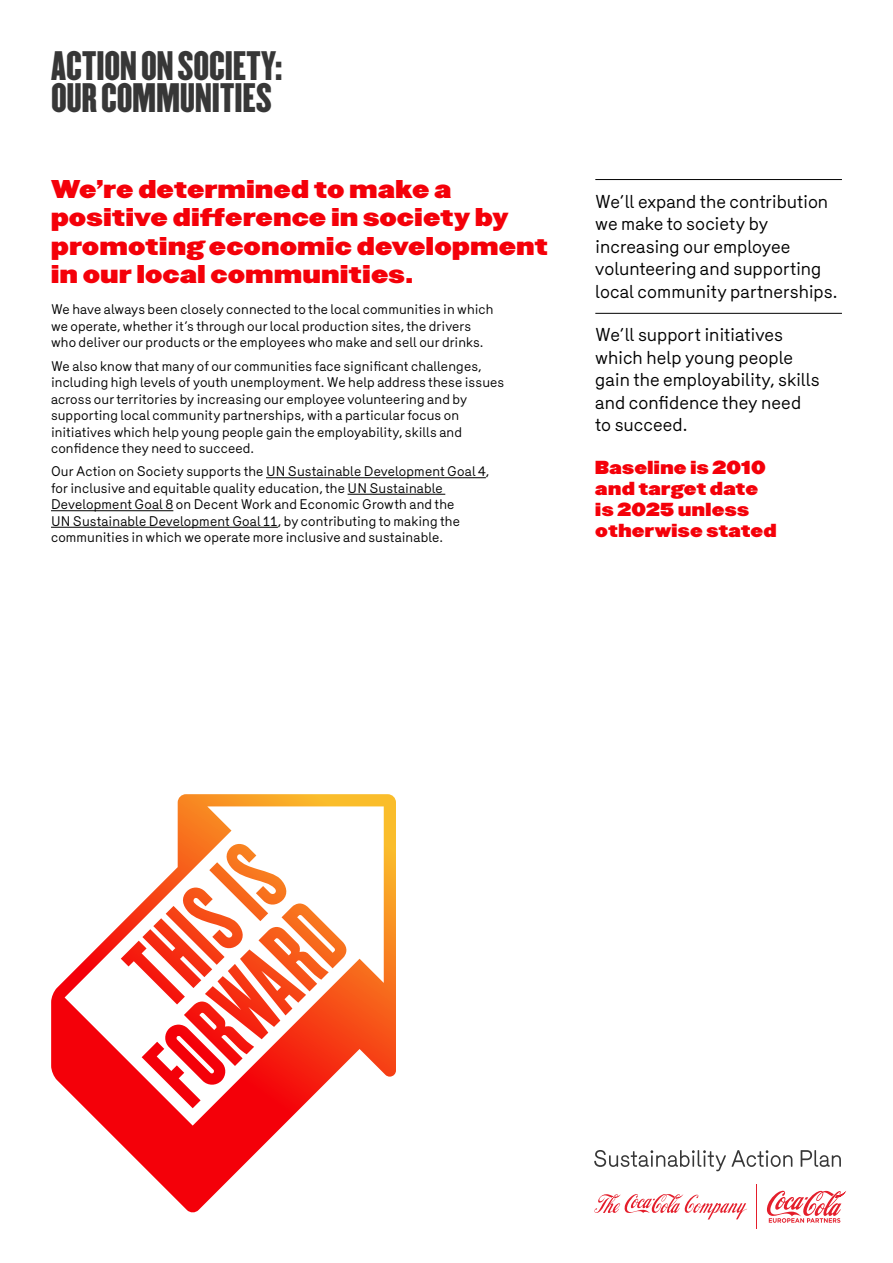
<style>
.page{position:relative;width:893px;height:1263px;background:#fff}
.page>*{position:absolute;margin:0;border:0;box-sizing:border-box;transform-origin:0 0}
.t1{font:36px/32.4px "Champion Liteweight";letter-spacing:-.01em;color:#373737}
.t2{font:22.5px/28.5px "Champion Heviweight";letter-spacing:.015em;color:#f40009}
.t3{font:18px/22.5px "Merkury";color:#000}
.t4{font:16.5px/21px "Champion Heviweight";letter-spacing:.02em;color:#f40009}
.t5{font:13.5px/16.5px "Merkury";letter-spacing:.01em;color:#000}
</style>
<div class="page">
<hr style="left:595px;top:179px;width:247px;height:1px;background:#000">
<hr style="left:595px;top:313px;width:247px;height:1px;background:#000">
<hr style="left:266px;top:477px;width:220px;height:1px;background:#000">
<hr style="left:348px;top:494px;width:97px;height:1px;background:#000">
<hr style="left:51px;top:510px;width:122px;height:1px;background:#000">
<hr style="left:51px;top:527px;width:227px;height:1px;background:#000">
<svg style="left:51px;top:794px;width:345px;height:419px"></svg>
<svg style="left:594px;top:1150px;width:247px;height:21px"></svg>
<svg style="left:594px;top:1194px;width:153px;height:25px"></svg>
<svg style="left:767px;top:1190px;width:79px;height:33px"></svg>
<hr style="left:756px;top:1184px;width:1px;height:45px;background:#e41e2b">
<h1 class="t1" style="left:51px;top:47px;width:233px">ACTION ON SOCIETY:<br>OUR COMMUNITIES</h1>
<h2 class="t2" style="left:51px;top:175px;width:498px">We’re determined to make a positive difference in society by promoting economic development in our local communities.</h2>
<p class="t5" style="left:51px;top:300px;width:444px">We have always been closely connected to the local communities in which we operate, whether it’s through our local production sites, the drivers who deliver our products or the employees who make and sell our drinks.</p>
<p class="t5" style="left:51px;top:356px;width:455px">We also know that many of our communities face significant challenges, including high levels of youth unemployment. We help address these issues across our territories by increasing our employee volunteering and by supporting local community partnerships, with a particular focus on initiatives which help young people gain the employability, skills and confidence they need to succeed.</p>
<p class="t5" style="left:51px;top:462px;width:440px">Our Action on Society supports the UN Sustainable Development Goal 4, for inclusive and equitable quality education, the UN Sustainable Development Goal 8 on Decent Work and Economic Growth and the<br>UN Sustainable Development Goal 11, by contributing to making the communities in which we operate more inclusive and sustainable.</p>
<h3 class="t3" style="left:595px;top:188px;width:243px">We’ll expand the contribution we make to society by increasing our employee volunteering and supporting local community partnerships.</h3>
<h3 class="t3" style="left:595px;top:322px;width:226px">We’ll support initiatives which help young people gain the employability, skills and confidence they need to succeed.</h3>
<p class="t4" style="left:595px;top:457px;width:183px">Baseline is 2010 and target date is 2025 unless otherwise stated</p>
</div>
